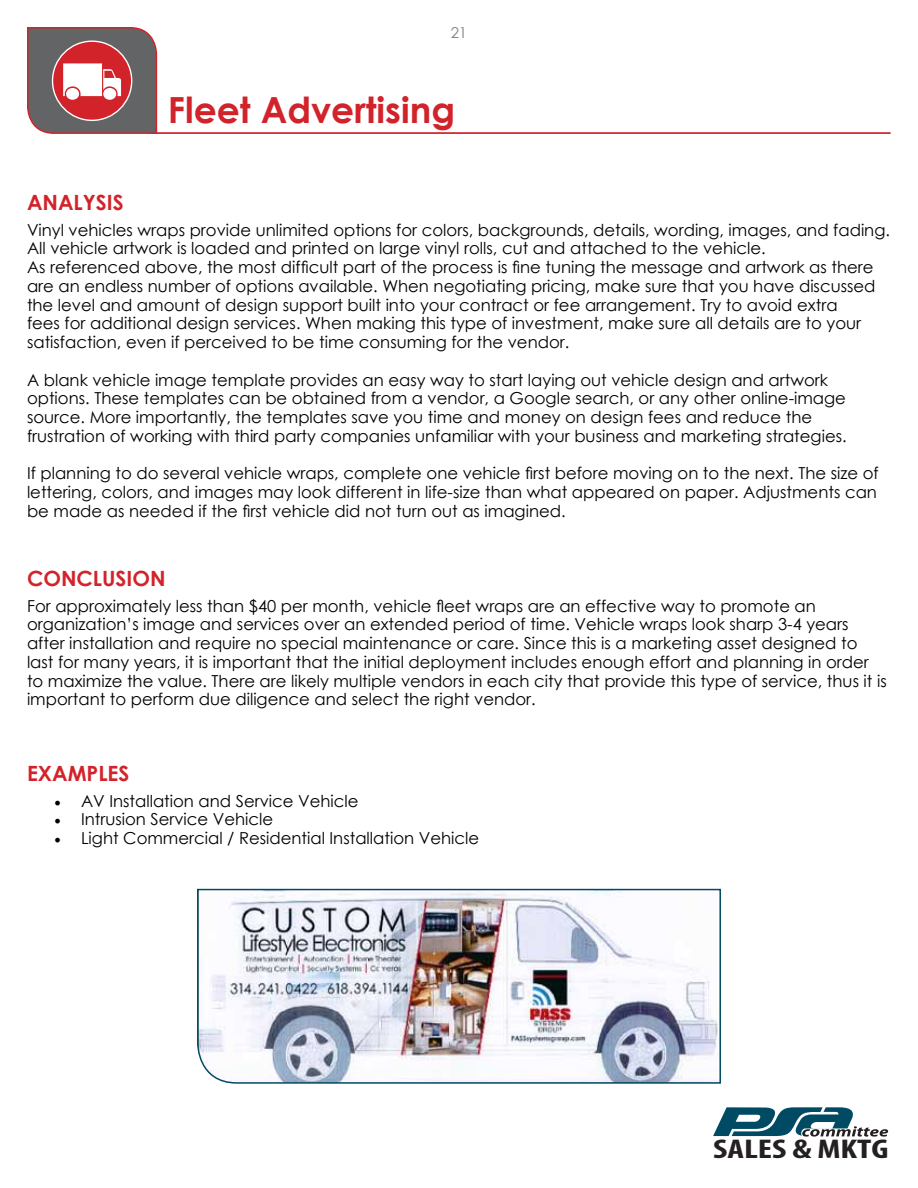
<style>
.page{position:relative;width:918px;height:1188px;background:#fff}
.page>*{position:absolute;margin:0;border:0;box-sizing:border-box;transform-origin:0 0}
.t1{font:700 36px "Century Gothic";color:#d2232a}
.t2{font:700 condensed 27.15px "Myriad Pro";color:#241f21;scale:1.34 1}
.t3{font:700 21px "Century Gothic";color:#d2232a}
.t4{font:16.5px/18.8px "Century Gothic";color:#000}
.t5{font:15px "Century Gothic";color:#807f83}
.s1{font-family:"Minion Pro";font-size:18px}
</style>
<div class="page">
<svg style="left:713px;top:1107px;width:175px;height:30px"></svg>
<svg style="left:27px;top:27px;width:864px;height:107px"></svg>
<img style="left:197px;top:888px;width:524px;height:196px">
<p class="t5" style="left:451px;top:22px;width:18px">21</p>
<h1 class="t1" style="left:168px;top:83px;width:289px">Fleet Advertising</h1>
<p class="t3" style="left:27px;top:187px;width:98px">ANALYSIS</p>
<p class="t4" style="left:27px;top:220px;width:865px">Vinyl vehicles wraps provide unlimited options for colors, backgrounds, details, wording, images, and fading.<br>All vehicle artwork is loaded and printed on large vinyl rolls, cut and attached to the vehicle.<br>As referenced above, the most difficult part of the process is fine tuning the message and artwork as there are an endless number of options available. When negotiating pricing, make sure that you have discussed the level and amount of design support built into your contract or fee arrangement. Try to avoid extra<br>fees for additional design services. When making this type of investment, make sure all details are to your satisfaction, even if perceived to be time consuming for the vendor.</p>
<p class="t4" style="left:27px;top:370px;width:821px">A blank vehicle image template provides an easy way to start laying out vehicle design and artwork options. These templates can be obtained from a vendor, a Google search, or any other online-image source. More importantly, the templates save you time and money on design fees and reduce the frustration of working with third party companies unfamiliar with your business and marketing strategies.</p>
<p class="t4" style="left:27px;top:464px;width:853px;text-align:justify">If planning to do several vehicle wraps, complete one vehicle first before moving on to the next. The size of lettering, colors, and images may look different in life-size than what appeared on paper. Adjustments can be made as needed if the first vehicle did not turn out as imagined.</p>
<p class="t3" style="left:27px;top:562px;width:140px">CONCLUSION</p>
<p class="t4" style="left:27px;top:596px;width:861px">For approximately less than $40 per month, vehicle fleet wraps are an effective way to promote an organization’s image and services over an extended period of time. Vehicle wraps look sharp 3-4 years after installation and require no special maintenance or care. Since this is a marketing asset designed to last for many years, it is important that the initial deployment includes enough effort and planning in order to maximize the value. There are likely multiple vendors in each city that provide this type of service, thus it is important to perform due diligence and select the right vendor.</p>
<p class="t3" style="left:27px;top:758px;width:104px">EXAMPLES</p>
<p class="t4" style="left:54px;top:791px;width:306px"><span class="s1">•</span> AV Installation and Service Vehicle</p>
<p class="t4" style="left:54px;top:810px;width:221px"><span class="s1">•</span> Intrusion Service Vehicle</p>
<p class="t4" style="left:54px;top:829px;width:427px"><span class="s1">•</span> Light Commercial / Residential Installation Vehicle</p>
<h2 class="t2" style="left:713px;top:1132px;width:133px">SALES &amp; MKTG</h2>
</div>
